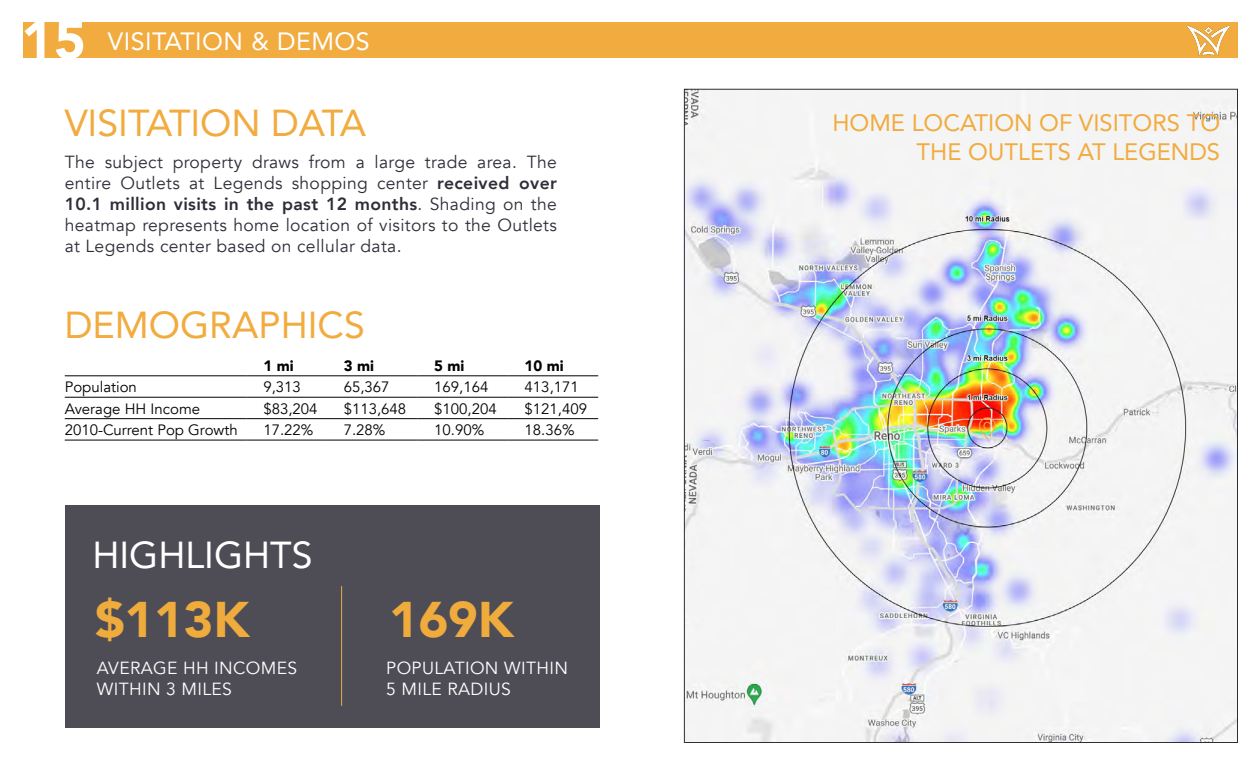
<style>
.page{position:relative;width:1260px;height:765px;background:#fff}
.page>*{position:absolute;margin:0;border:0;box-sizing:border-box;transform-origin:0 0}
.t1{font:900 50px "Avenir";color:#f0ab3d}
.t2{font:37.5px "Avenir";color:#f1ab3e}
.t3{font:37.5px "Avenir";color:#fff}
.t4{font:25px "Avenir";letter-spacing:.02em;color:#fff}
.t5{font:23.75px/28.5px "Avenir";color:#f1ab3e;text-align:right}
.t6{font:17.5px/21px "Avenir";letter-spacing:.02em;color:#2f2d38;text-align:justify}
.t7{font:17.5px/21px "Avenir";letter-spacing:.02em;color:#fff}
.t8{font:15px "Avenir";color:#000}
.t9{font:900 15px "Avenir";color:#000}
.s1{font-weight:900;font-size:53.75px}
.s2{font-weight:800}
</style>
<div class="page">
<div style="left:23px;top:22px;width:1214px;height:36px;background:#f1ab3e"></div>
<img style="left:1186px;top:25px;width:45px;height:31px">
<img style="left:686px;top:91px;width:550px;height:650px">
<hr style="left:65px;top:375px;width:182px;height:1px;background:#000">
<hr style="left:247px;top:375px;width:80px;height:1px;background:#000">
<hr style="left:327px;top:375px;width:90px;height:1px;background:#000">
<hr style="left:417px;top:375px;width:91px;height:1px;background:#000">
<hr style="left:508px;top:375px;width:90px;height:1px;background:#000">
<hr style="left:65px;top:397px;width:182px;height:1px;background:#000">
<hr style="left:247px;top:397px;width:80px;height:1px;background:#000">
<hr style="left:327px;top:397px;width:90px;height:1px;background:#000">
<hr style="left:417px;top:397px;width:91px;height:1px;background:#000">
<hr style="left:508px;top:397px;width:90px;height:1px;background:#000">
<hr style="left:65px;top:418px;width:182px;height:1px;background:#000">
<hr style="left:247px;top:418px;width:80px;height:1px;background:#000">
<hr style="left:327px;top:418px;width:90px;height:1px;background:#000">
<hr style="left:417px;top:418px;width:91px;height:1px;background:#000">
<hr style="left:508px;top:418px;width:90px;height:1px;background:#000">
<hr style="left:65px;top:440px;width:182px;height:1px;background:#000">
<hr style="left:247px;top:440px;width:80px;height:1px;background:#000">
<hr style="left:327px;top:440px;width:90px;height:1px;background:#000">
<hr style="left:417px;top:440px;width:91px;height:1px;background:#000">
<hr style="left:508px;top:440px;width:90px;height:1px;background:#000">
<div style="left:65px;top:505px;width:534px;height:223px;background:#4e4d56"></div>
<hr style="left:341px;top:586px;width:1px;height:120px;background:#f0ab3d">
<h3 class="t4" style="left:21px;top:21px;width:350px"><span class="s1">15</span> VISITATION &amp; DEMOS</h3>
<h2 class="t2" style="left:65px;top:93px;width:303px">VISITATION DATA</h2>
<p class="t6" style="left:65px;top:152px;width:494px">The subject property draws from a large trade area. The entire Outlets at Legends shopping center <span class="s2">received over 10.1 million visits in the past 12 months</span>. Shading on the heatmap represents home location of visitors to the Outlets at Legends center based on cellular data.</p>
<h2 class="t2" style="left:65px;top:295px;width:302px">DEMOGRAPHICS</h2>
<p class="t9" style="left:263px;top:353px;width:32px">1 mi</p>
<p class="t9" style="left:344px;top:353px;width:32px">3 mi</p>
<p class="t9" style="left:434px;top:353px;width:32px">5 mi</p>
<p class="t9" style="left:525px;top:353px;width:41px">10 mi</p>
<p class="t8" style="left:65px;top:378px;width:74px">Population</p>
<p class="t8" style="left:263px;top:378px;width:39px">9,313</p>
<p class="t8" style="left:344px;top:378px;width:47px">65,367</p>
<p class="t8" style="left:434px;top:378px;width:56px">169,164</p>
<p class="t8" style="left:525px;top:378px;width:56px">413,171</p>
<p class="t8" style="left:65px;top:400px;width:137px">Average HH Income</p>
<p class="t8" style="left:263px;top:400px;width:56px">$83,204</p>
<p class="t8" style="left:344px;top:400px;width:64px">$113,648</p>
<p class="t8" style="left:434px;top:400px;width:64px">$100,204</p>
<p class="t8" style="left:525px;top:400px;width:64px">$121,409</p>
<p class="t8" style="left:65px;top:421px;width:175px">2010-Current Pop Growth</p>
<p class="t8" style="left:263px;top:421px;width:52px">17.22%</p>
<p class="t8" style="left:344px;top:421px;width:43px">7.28%</p>
<p class="t8" style="left:434px;top:421px;width:52px">10.90%</p>
<p class="t8" style="left:525px;top:421px;width:52px">18.36%</p>
<h2 class="t3" style="left:92px;top:525px;width:222px">HIGHLIGHTS</h2>
<h1 class="t1" style="left:95px;top:577px;width:156px">$113K</h1>
<p class="t7" style="left:97px;top:657px;width:202px">AVERAGE HH INCOMES<br>WITHIN 3 MILES</p>
<h1 class="t1" style="left:389px;top:577px;width:126px">169K</h1>
<p class="t7" style="left:386px;top:657px;width:183px">POPULATION WITHIN<br>5 MILE RADIUS</p>
<h3 class="t5" style="left:832px;top:108px;width:389px">HOME LOCATION OF VISITORS TO<br>THE OUTLETS AT LEGENDS</h3>
</div>
